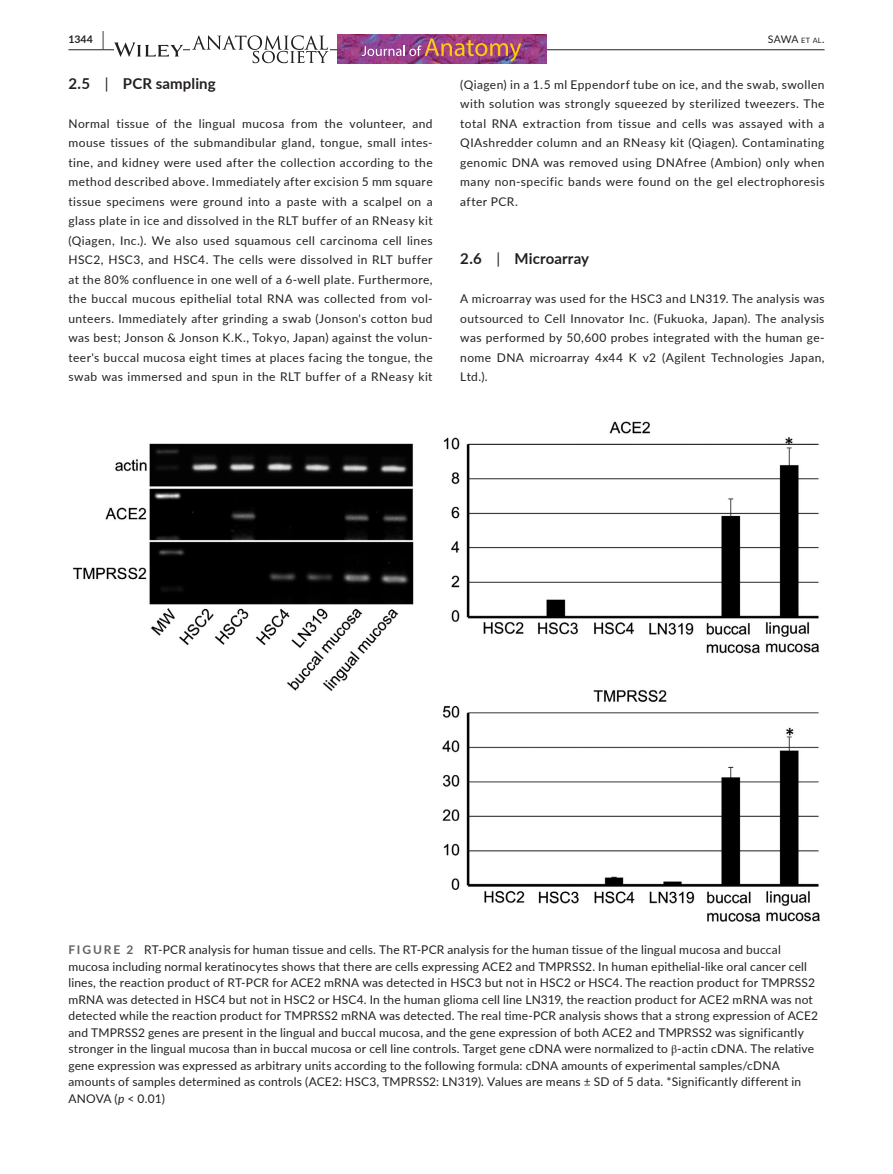
<style>
.page{position:relative;width:893px;height:1174px;background:#fff}
.page>*{position:absolute;margin:0;border:0;box-sizing:border-box;transform-origin:0 0}
.t1{font:700 15px "Lato";letter-spacing:.005em;color:#231f20}
.t2{font:12px/19.5px "Lato";letter-spacing:.015em;color:#231f20;text-align:justify}
.t3{font:10.5px "Lato";color:#231f20}
.t4{font:700 10.5px "Lato";color:#231f20}
.s1{font-size:19.5px}
.s2{font-size:7.35px}
.s3{font-weight:400}
.s4{font-weight:700;color:#636366}
.s5{font-family:"STIX"}
.s6{font-style:italic}
</style>
<div class="page">
<hr style="left:68px;top:49px;width:756px;height:1px;background:#231f20">
<svg style="left:114px;top:42px;width:69px;height:15px"></svg>
<img style="left:191px;top:35px;width:139px;height:29px">
<img style="left:337px;top:34px;width:209px;height:30px">
<img style="left:362px;top:39px;width:159px;height:22px">
<img style="left:73px;top:421px;width:747px;height:501px">
<p class="t4" style="left:68px;top:31px;width:37px">1344 <span class="s1">|</span></p>
<p class="t3" style="left:768px;top:31px;width:58px">SAWA <span class="s2">et al</span>.</p>
<p class="t1" style="left:68px;top:72px;width:149px">2.5 <span class="s3">|</span> PCR sampling</p>
<p class="t2" style="left:68px;top:113px;width:366px">Normal tissue of the lingual mucosa from the volunteer, and mouse tissues of the submandibular gland, tongue, small intes&shy;tine, and kidney were used after the collection according to the method described above. Immediately after excision 5 mm square tissue specimens were ground into a paste with a scalpel on a glass plate in ice and dissolved in the RLT buffer of an RNeasy kit (Qiagen, Inc.). We also used squamous cell carcinoma cell lines HSC2, HSC3, and HSC4. The cells were dissolved in RLT buffer at the 80% confluence in one well of a 6-well plate. Furthermore, the buccal mucous epithelial total RNA was collected from vol&shy;unteers. Immediately after grinding a swab (Jonson's cotton bud was best; Jonson &amp; Jonson K.K., Tokyo, Japan) against the volun&shy;teer's buccal mucosa eight times at places facing the tongue, the swab was immersed and spun in the RLT buffer of a RNeasy kit</p>
<p class="t2" style="left:460px;top:74px;width:366px">(Qiagen) in a 1.5 ml Eppendorf tube on ice, and the swab, swollen with solution was strongly squeezed by sterilized tweezers. The total RNA extraction from tissue and cells was assayed with a QIAshredder column and an RNeasy kit (Qiagen). Contaminating genomic DNA was removed using DNAfree (Ambion) only when many non-specific bands were found on the gel electrophoresis after PCR.</p>
<p class="t1" style="left:460px;top:248px;width:130px">2.6 <span class="s3">|</span> Microarray</p>
<p class="t2" style="left:460px;top:288px;width:366px">A microarray was used for the HSC3 and LN319. The analysis was outsourced to Cell Innovator Inc. (Fukuoka, Japan). The analysis was performed by 50,600 probes integrated with the human ge&shy;nome DNA microarray 4x44 K v2 (Agilent Technologies Japan, Ltd.).</p>
<p class="t2" style="left:68px;top:941px;width:751px;line-height:16.5px;text-align:left"><span class="s4">FIGURE 2</span> RT-PCR analysis for human tissue and cells. The RT-PCR analysis for the human tissue of the lingual mucosa and buccal mucosa including normal keratinocytes shows that there are cells expressing ACE2 and TMPRSS2. In human epithelial-like oral cancer cell lines, the reaction product of RT-PCR for ACE2 mRNA was detected in HSC3 but not in HSC2 or HSC4. The reaction product for TMPRSS2 mRNA was detected in HSC4 but not in HSC2 or HSC4. In the human glioma cell line LN319, the reaction product for ACE2 mRNA was not detected while the reaction product for TMPRSS2 mRNA was detected. The real time-PCR analysis shows that a strong expression of ACE2 and TMPRSS2 genes are present in the lingual and buccal mucosa, and the gene expression of both ACE2 and TMPRSS2 was significantly stronger in the lingual mucosa than in buccal mucosa or cell line controls. Target gene cDNA were normalized to <span class="s5">β</span>-actin cDNA. The relative gene expression was expressed as arbitrary units according to the following formula: cDNA amounts of experimental samples/cDNA amounts of samples determined as controls (ACE2: HSC3, TMPRSS2: LN319). Values are means ± SD of 5 data. *Significantly different in ANOVA (<span class="s6">p</span> &lt; 0.01)</p>
</div>
